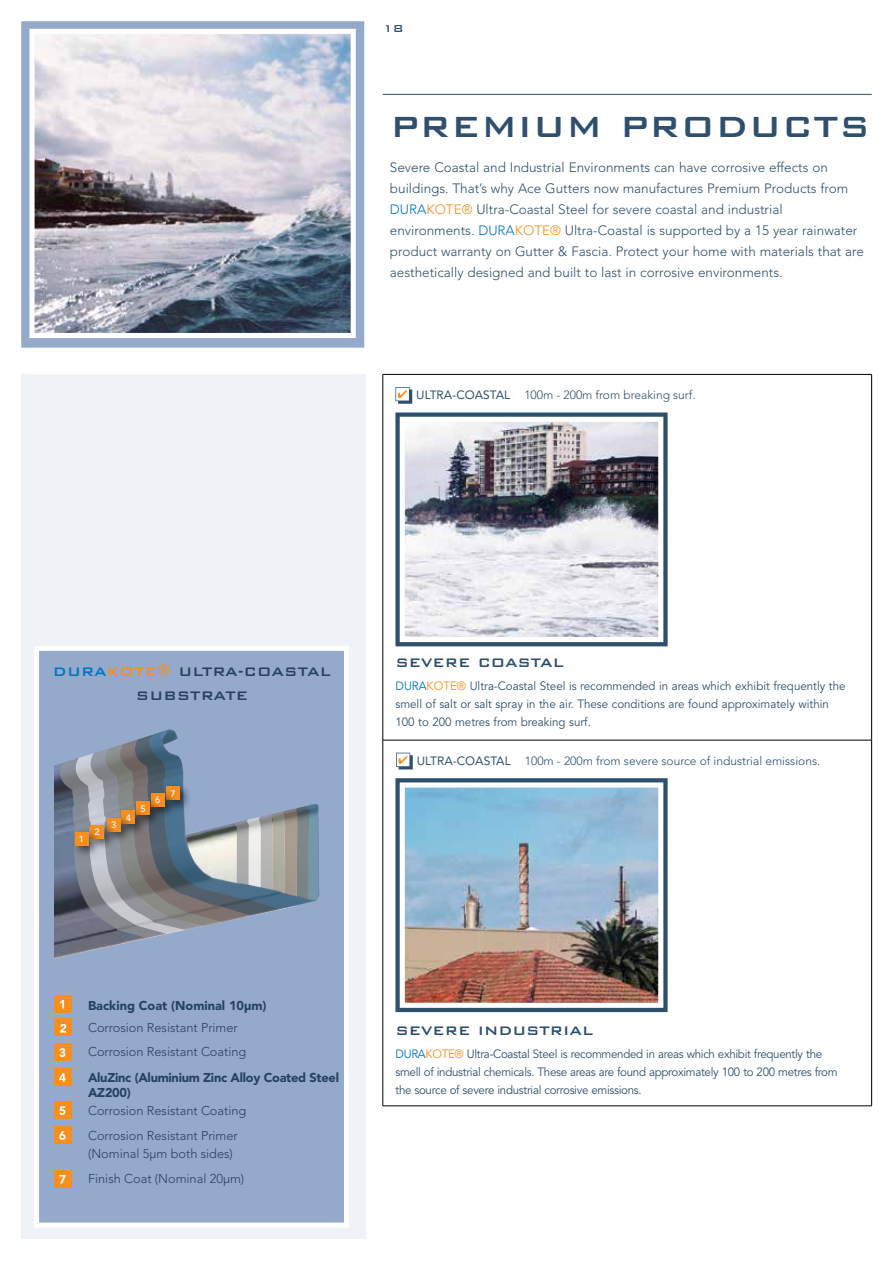
<style>
.page{position:relative;width:893px;height:1263px;background:#fff}
.page>*{position:absolute;margin:0;border:0;box-sizing:border-box;transform-origin:0 0}
.t1{font:500 39px "Bank Gothic BT";letter-spacing:.01em;color:#2e506e}
.t2{font:500 16.5px/24px "Bank Gothic BT";letter-spacing:.01em;color:#25435e;text-align:center}
.t3{font:500 16.5px "Bank Gothic BT";color:#2e506e}
.t4{font:300 13.5px/21px "Avenir";color:#2e506e}
.t5{font:500 13.5px "Bank Gothic BT";color:#2e506e}
.t6{font:300 12.75px/25.3px "Avenir";color:#25435e}
.t7{font:900 12.75px/15.3px "Avenir";letter-spacing:-.02em;color:#25435e}
.t8{font:900 12.75px "Avenir";color:#25435e}
.t9{font:12px/18px "Avenir";letter-spacing:-.025em;color:#2e506e;scale:.96 1}
.t10{font:12px/18px "Avenir";color:#2e506e;scale:.96 1}
.t11{font:300 12px "Avenir";color:#2e506e}
.t12{font:500 9.3px "Avenir";color:#fff}
.s1{color:#0076c0}
.s2{color:#f78e1e}
.s3{font-weight:400}
</style>
<div class="page">
<hr style="left:383px;top:374px;width:489px;height:1px;background:#000">
<hr style="left:383px;top:375px;width:1px;height:365px;background:#000">
<hr style="left:871px;top:375px;width:1px;height:365px;background:#000">
<hr style="left:383px;top:740px;width:489px;height:1px;background:#000">
<hr style="left:383px;top:740px;width:1px;height:366px;background:#000">
<hr style="left:871px;top:740px;width:1px;height:366px;background:#000">
<hr style="left:383px;top:1105px;width:489px;height:1px;background:#000">
<div style="left:21px;top:374px;width:345px;height:865px;background:#eff2f7"></div>
<div style="left:21px;top:21px;width:343px;height:327px;background:#95a9cb;border:4px solid #95a9cb"></div>
<img style="left:35px;top:35px;width:315px;height:297px">
<div style="left:29px;top:29px;width:327px;height:309px;border:5px solid #fff"></div>
<hr style="left:383px;top:94px;width:489px;height:1px;background:#2e506e">
<svg style="left:395px;top:412px;width:273px;height:234px;fill:#2e506e"></svg>
<img style="left:406px;top:423px;width:251px;height:213px">
<div style="left:400px;top:417px;width:263px;height:225px;border:5px solid #fff"></div>
<svg style="left:395px;top:387px;width:17px;height:17px"></svg>
<svg style="left:395px;top:778px;width:273px;height:234px;fill:#2e506e"></svg>
<img style="left:406px;top:788px;width:251px;height:214px">
<div style="left:400px;top:782px;width:263px;height:226px;border:5px solid #fff"></div>
<svg style="left:396px;top:753px;width:17px;height:16px"></svg>
<div style="left:34px;top:646px;width:315px;height:582px;background:#95a9cb;border:5px solid #fff"></div>
<img style="left:54px;top:764px;width:266px;height:194px">
<svg style="left:60px;top:729px;width:259px;height:209px"></svg>
<div style="left:162px;top:783px;width:30px;height:29px;background:#000;opacity:.53"></div>
<div style="left:166px;top:787px;width:13px;height:13px;background:#f78e1e"></div>
<div style="left:147px;top:789px;width:30px;height:30px;background:#000;opacity:.53"></div>
<div style="left:151px;top:793px;width:14px;height:14px;background:#f78e1e"></div>
<div style="left:132px;top:798px;width:30px;height:29px;background:#000;opacity:.53"></div>
<div style="left:136px;top:802px;width:14px;height:13px;background:#f78e1e"></div>
<div style="left:118px;top:807px;width:29px;height:29px;background:#000;opacity:.53"></div>
<div style="left:122px;top:810px;width:13px;height:14px;background:#f78e1e"></div>
<div style="left:103px;top:814px;width:30px;height:30px;background:#000;opacity:.53"></div>
<div style="left:107px;top:818px;width:13px;height:14px;background:#f78e1e"></div>
<div style="left:87px;top:821px;width:29px;height:30px;background:#000;opacity:.53"></div>
<div style="left:91px;top:825px;width:13px;height:14px;background:#f78e1e"></div>
<div style="left:71px;top:828px;width:30px;height:30px;background:#000;opacity:.53"></div>
<div style="left:75px;top:832px;width:14px;height:13px;background:#f78e1e"></div>
<div style="left:54px;top:995px;width:18px;height:18px;background:#f78e1e"></div>
<svg style="left:60px;top:1000px;width:4px;height:8px"></svg>
<div style="left:54px;top:1018px;width:18px;height:18px;background:#f78e1e"></div>
<svg style="left:60px;top:1024px;width:6px;height:8px"></svg>
<div style="left:54px;top:1043px;width:18px;height:18px;background:#f78e1e"></div>
<svg style="left:59px;top:1048px;width:6px;height:9px"></svg>
<div style="left:54px;top:1068px;width:18px;height:17px;background:#f78e1e"></div>
<svg style="left:59px;top:1073px;width:7px;height:9px"></svg>
<div style="left:54px;top:1101px;width:18px;height:18px;background:#f78e1e"></div>
<svg style="left:59px;top:1106px;width:6px;height:9px"></svg>
<div style="left:54px;top:1126px;width:18px;height:18px;background:#f78e1e"></div>
<svg style="left:59px;top:1131px;width:7px;height:9px"></svg>
<div style="left:54px;top:1170px;width:18px;height:18px;background:#f78e1e"></div>
<svg style="left:59px;top:1175px;width:7px;height:8px"></svg>
<p class="t5" style="left:383px;top:21px;width:22px">18</p>
<h1 class="t1" style="left:390px;top:106px;width:482px">PREMIUM PRODUCTS</h1>
<p class="t4" style="left:390px;top:157px;width:475px">Severe Coastal and Industrial Environments can have corrosive effects on buildings. That’s why Ace Gutters now manufactures Premium Products from <span class="s1">DURA</span><span class="s2">KOTE®</span> Ultra-Coastal Steel for severe coastal and industrial environments. <span class="s1">DURA</span><span class="s2">KOTE®</span> Ultra-Coastal is supported by a 15 year rainwater product warranty on Gutter &amp; Fascia. Protect your home with materials that are aesthetically designed and built to last in corrosive environments.</p>
<p class="t11" style="left:416px;top:388px;width:281px"><span class="s3">ULTRA-COASTAL</span> 100m - 200m from breaking surf.</p>
<p class="t2" style="left:53px;top:660px;width:280px"><span class="s1">DURA</span><span class="s2">KOTE®</span> ULTRA-COASTAL<br>SUBSTRATE</p>
<p class="t12" style="left:79px;top:833px;width:7px">1</p>
<p class="t12" style="left:95px;top:827px;width:7px">2</p>
<p class="t12" style="left:111px;top:820px;width:7px">3</p>
<p class="t12" style="left:126px;top:812px;width:7px">4</p>
<p class="t12" style="left:140px;top:804px;width:7px">5</p>
<p class="t12" style="left:155px;top:794px;width:7px">6</p>
<p class="t12" style="left:170px;top:788px;width:7px">7</p>
<p class="t3" style="left:395px;top:654px;width:170px">SEVERE COASTAL</p>
<p class="t10" style="left:395px;top:677px;width:470px"><span class="s1">DURA</span><span class="s2">KOTE®</span> Ultra-Coastal Steel is recommended in areas which exhibit frequently the smell of salt or salt spray in the air. These conditions are found approximately within<br>100 to 200 metres from breaking surf.</p>
<p class="t11" style="left:417px;top:753px;width:405px"><span class="s3">ULTRA-COASTAL</span> 100m - 200m from severe source of industrial emissions.</p>
<p class="t8" style="left:88px;top:998px;width:180px">Backing Coat (Nominal 10µm)</p>
<p class="t6" style="left:88px;top:1015px;width:160px;line-height:24.6px">Corrosion Resistant Primer<br>Corrosion Resistant Coating</p>
<p class="t7" style="left:88px;top:1069px;width:252px">AluZinc (Aluminium Zinc Alloy Coated Steel<br>AZ200)</p>
<p class="t6" style="left:88px;top:1097px;width:160px">Corrosion Resistant Coating<br>Corrosion Resistant Primer</p>
<p class="t6" style="left:88px;top:1140px;width:158px;line-height:26px">(Nominal 5µm both sides)<br>Finish Coat (Nominal 20µm)</p>
<p class="t3" style="left:395px;top:1022px;width:200px">SEVERE INDUSTRIAL</p>
<p class="t9" style="left:395px;top:1045px;width:462px"><span class="s1">DURA</span><span class="s2">KOTE®</span> Ultra-Coastal Steel is recommended in areas which exhibit frequently the smell of industrial chemicals. These areas are found approximately 100 to 200 metres from the source of severe industrial corrosive emissions.</p>
</div>
